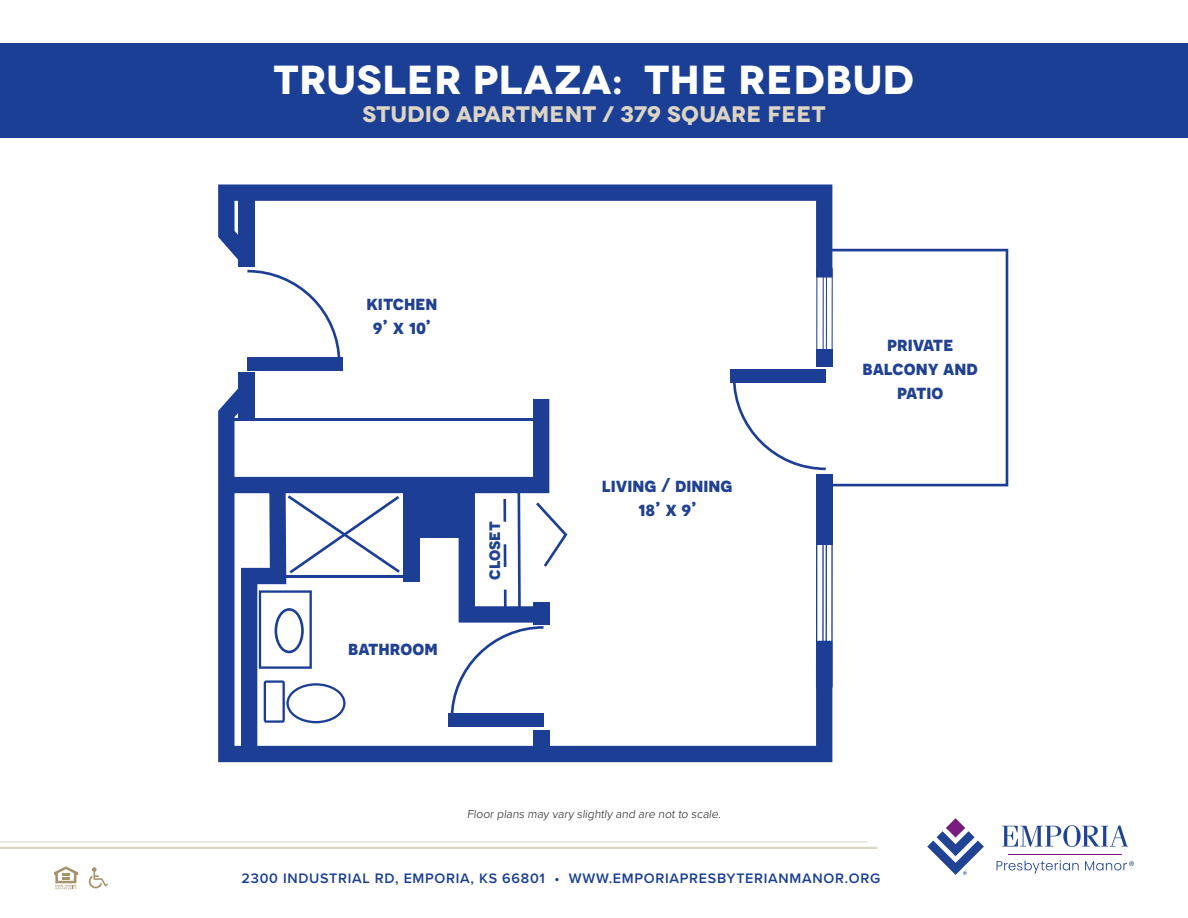
<style>
.page{position:relative;width:1188px;height:918px;background:#fff}
.page>*{position:absolute;margin:0;border:0;box-sizing:border-box;transform-origin:0 0}
.Paragraph_Style_2{font:700 40.5px "Novecentowide";letter-spacing:.01em;color:#fff}
.Paragraph_Style_2-2{font:700 22.5px "Novecentowide";letter-spacing:.01em;color:#dcd4c5}
.t1{font:700 20.1px/24px "Novecentosans";color:#214292;text-align:center}
.t2{font:700 18.9px "Novecentosans";color:#214292}
.t3{font:600 14.25px "Proxima Nova";letter-spacing:.05em;color:#1b3f94}
.t4{font:300 12px "Proxima Nova";color:#231f20}
</style>
<div class="page">
<div style="left:0;top:43px;width:1188px;height:95px;background:#1b3f94"></div>
<svg style="left:54px;top:866px;width:24px;height:23px"></svg>
<svg style="left:89px;top:867px;width:19px;height:21px"></svg>
<hr style="left:0;top:841px;width:867px;height:1px;background:#a7996e">
<hr style="left:0;top:847px;width:877px;height:2px;background:#a7996e">
<svg style="left:927px;top:818px;width:57px;height:57px"></svg>
<svg style="left:1002px;top:825px;width:126px;height:22px"></svg>
<hr style="left:1009px;top:854px;width:113px;height:1px;background:#781d7d">
<svg style="left:997px;top:860px;width:82px;height:14px"></svg>
<svg style="left:1085px;top:861px;width:49px;height:9px"></svg>
<div style="left:731px;top:370px;width:95px;height:13px;background:#1c3e94"></div>
<svg style="left:832px;top:249px;width:176px;height:237px"></svg>
<svg style="left:218px;top:184px;width:614px;height:93px"></svg>
<div style="left:816px;top:349px;width:16px;height:17px;background:#1c3e94"></div>
<svg style="left:218px;top:385px;width:614px;height:377px"></svg>
<div style="left:816px;top:474px;width:16px;height:71px;background:#1c3e94"></div>
<div style="left:239px;top:373px;width:16px;height:47px;background:#1c3e94"></div>
<div style="left:239px;top:198px;width:16px;height:69px;background:#1c3e94"></div>
<svg style="left:247px;top:270px;width:93px;height:87px"></svg>
<div style="left:247px;top:357px;width:95px;height:13px;background:#1c3e94"></div>
<div style="left:534px;top:730px;width:16px;height:21px;background:#1c3e94"></div>
<svg style="left:229px;top:399px;width:338px;height:348px"></svg>
<hr style="left:816px;top:270px;width:1px;height:88px;background:#1c3e94">
<hr style="left:832px;top:268px;width:1px;height:89px;background:#1c3e94">
<hr style="left:823px;top:269px;width:1px;height:88px;background:#1c3e94">
<hr style="left:826px;top:268px;width:1px;height:90px;background:#1c3e94">
<hr style="left:816px;top:524px;width:1px;height:164px;background:#1c3e94">
<hr style="left:831px;top:525px;width:2px;height:162px;background:#1c3e94">
<hr style="left:822px;top:521px;width:2px;height:164px;background:#1c3e94">
<hr style="left:826px;top:522px;width:1px;height:163px;background:#1c3e94">
<p class="Paragraph_Style_2" style="left:274px;top:54px;width:642px">TRUSLER PLAZA: THE REDBUD</p>
<p class="Paragraph_Style_2-2" style="left:362px;top:100px;width:465px">STUDIO APARTMENT / 379 SQUARE FEET</p>
<p class="t1" style="left:366px;top:291px;width:73px">kitchen<br>9’ x 10’</p>
<p class="t1" style="left:348px;top:636px;width:91px">bathroom</p>
<p class="t2" style="left:482px;top:580px;width:60px;rotate:-90deg">closet</p>
<p class="t1" style="left:602px;top:472px;width:132px">living / dining<br>18’ x 9’</p>
<p class="t4" style="left:467px;top:805px;width:257px">Floor plans may vary slightly and are not to scale.</p>
<p class="t1" style="left:862px;top:332px;width:117px">private balcony and patio</p>
<p class="t3" style="left:242px;top:867px;width:640px">2300 INDUSTRIAL RD, EMPORIA, KS 66801 • WWW.EMPORIAPRESBYTERIANMANOR.ORG</p>
</div>
